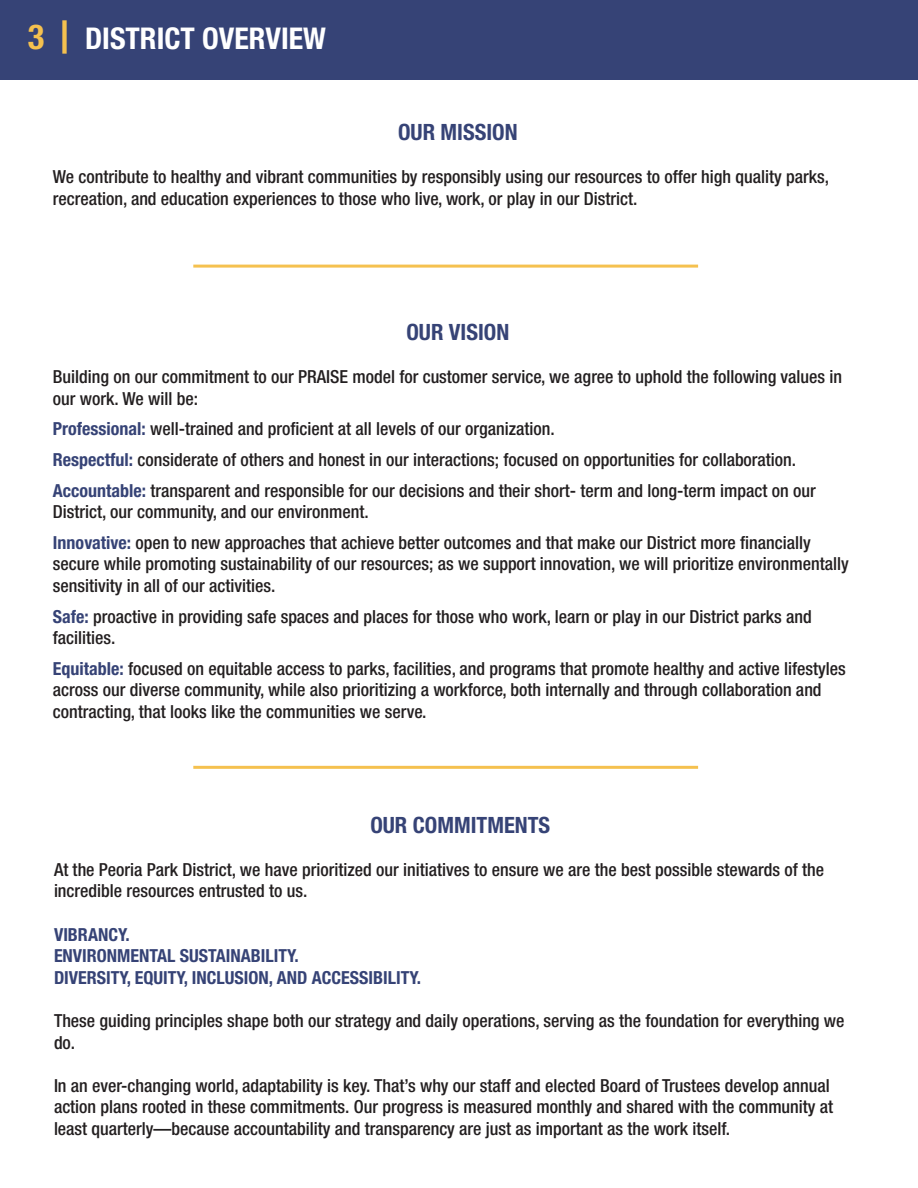
<style>
.page{position:relative;width:918px;height:1188px;background:#fff}
.page>*{position:absolute;margin:0;border:0;box-sizing:border-box;transform-origin:0 0}
.t1{font:700 condensed 30px "Helvetica Neue LT Std";color:#fff}
.t2{font:700 condensed 22.5px "Helvetica Neue LT Std";color:#364376}
.t3{font:500 condensed 18px/21.6px "Helvetica Neue LT Std";color:#231f20}
.t4{font:700 condensed 18px/21.6px "Helvetica Neue LT Std";color:#364376}
.s1{font-size:34.5px;color:#f5c14f}
.s2{font-size:44.85px;color:#f5c14f}
.s3{font-weight:700;color:#364376}
</style>
<div class="page">
<div style="left:0;top:0;width:918px;height:79px;background:#364376"></div>
<hr style="left:193px;top:265px;width:505px;height:3px;background:#f5c14f">
<hr style="left:193px;top:766px;width:505px;height:3px;background:#f5c14f">
<p class="t1" style="left:28px;top:20px;width:300px"><span class="s1">3</span> <span class="s2">|</span> DISTRICT OVERVIEW</p>
<p class="t2" style="left:398px;top:119px;width:121px">OUR MISSION</p>
<p class="t3" style="left:53px;top:166px;width:778px">We contribute to healthy and vibrant communities by responsibly using our resources to offer high quality parks, recreation, and education experiences to those who live, work, or play in our District.</p>
<p class="t2" style="left:406px;top:318px;width:104px">OUR VISION</p>
<p class="t3" style="left:53px;top:366px;width:791px">Building on our commitment to our PRAISE model for customer service, we agree to uphold the following values in our work. We will be:</p>
<p class="t3" style="left:53px;top:418px;width:503px"><span class="s3">Professional:</span> well-trained and proficient at all levels of our organization.</p>
<p class="t3" style="left:53px;top:449px;width:745px"><span class="s3">Respectful:</span> considerate of others and honest in our interactions; focused on opportunities for collaboration.</p>
<p class="t3" style="left:53px;top:479px;width:764px"><span class="s3">Accountable:</span> transparent and responsible for our decisions and their short- term and long-term impact on our<br>District, our community, and our environment.</p>
<p class="t3" style="left:53px;top:531px;width:797px"><span class="s3">Innovative:</span> open to new approaches that achieve better outcomes and that make our District more financially secure while promoting sustainability of our resources; as we support innovation, we will prioritize environmentally sensitivity in all of our activities.</p>
<p class="t3" style="left:53px;top:605px;width:760px"><span class="s3">Safe:</span> proactive in providing safe spaces and places for those who work, learn or play in our District parks and facilities.</p>
<p class="t3" style="left:53px;top:657px;width:794px"><span class="s3">Equitable:</span> focused on equitable access to parks, facilities, and programs that promote healthy and active lifestyles across our diverse community, while also prioritizing a workforce, both internally and through collaboration and contracting, that looks like the communities we serve.</p>
<p class="t2" style="left:370px;top:811px;width:181px">OUR COMMITMENTS</p>
<p class="t3" style="left:54px;top:858px;width:772px">At the Peoria Park District, we have prioritized our initiatives to ensure we are the best possible stewards of the incredible resources entrusted to us.</p>
<p class="t4" style="left:54px;top:923px;width:369px">VIBRANCY.<br>ENVIRONMENTAL SUSTAINABILITY.<br>DIVERSITY, EQUITY, INCLUSION, AND ACCESSIBILITY.</p>
<p class="t3" style="left:54px;top:1010px;width:792px">These guiding principles shape both our strategy and daily operations, serving as the foundation for everything we do.</p>
<p class="t3" style="left:54px;top:1074px;width:781px">In an ever-changing world, adaptability is key. That’s why our staff and elected Board of Trustees develop annual action plans rooted in these commitments. Our progress is measured monthly and shared with the community at least quarterly—because accountability and transparency are just as important as the work itself.</p>
</div>
